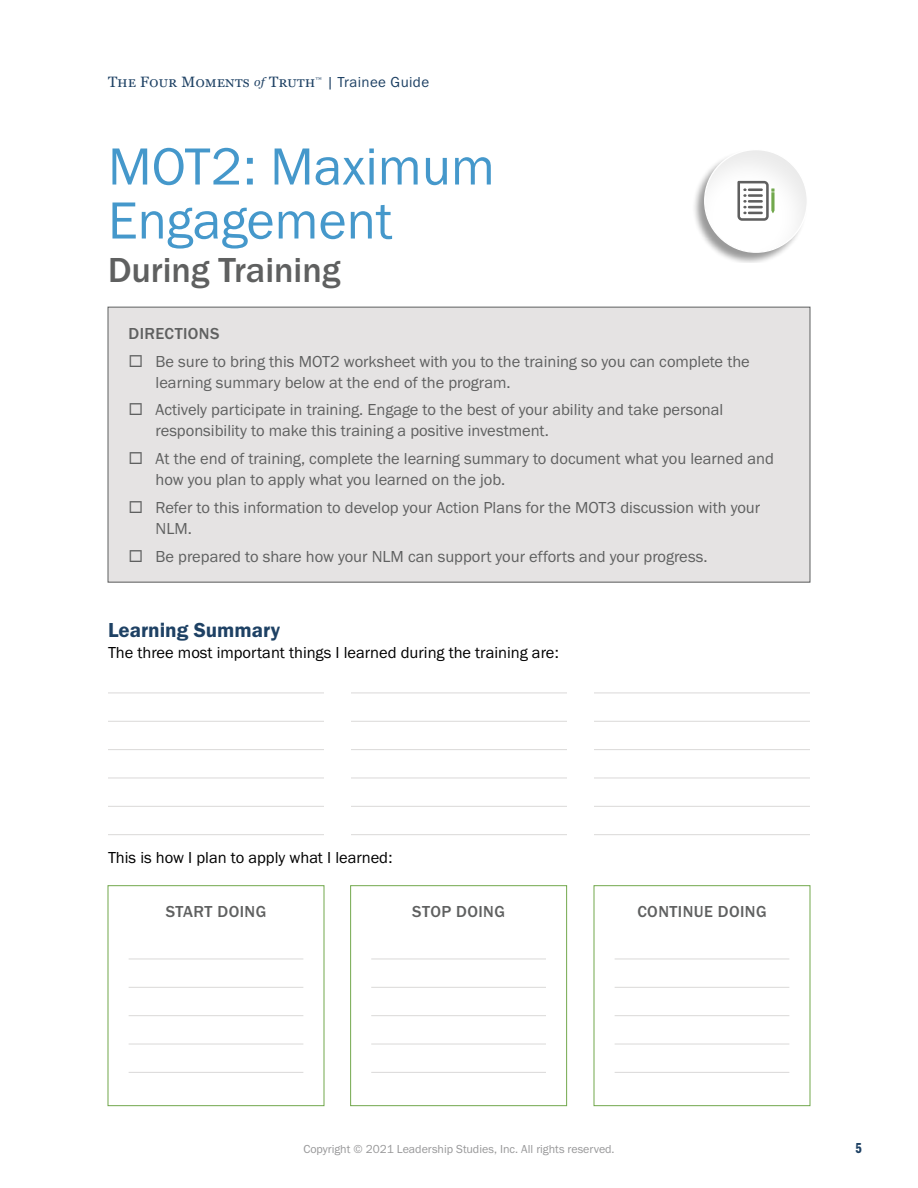
<style>
.page{position:relative;width:918px;height:1188px;background:#fff}
.page>*{position:absolute;margin:0;border:0;box-sizing:border-box;transform-origin:0 0}
.t1{font:54px/54px "Franklin Gothic URW Boo";color:#4598cb}
.t2{font:500 36px "Franklin Gothic URW";color:#5f6060}
.t3{font:21px "Franklin Gothic URW Dem";color:#1e4164}
.Checkbox_1{font:16.5px/21px "Franklin Gothic URW Boo";color:#5f6060}
.Body_Sans{font:16.5px "Franklin Gothic URW Boo";color:#000}
.Body_Sans-2{font:500 16.5px "Franklin Gothic URW";letter-spacing:.025em;color:#5f6060}
.t4{font:15px "Georgia Pro";letter-spacing:.025em;color:#1e4164}
.t5{font:15px "Franklin Gothic URW Boo";letter-spacing:.025em;color:#1e4164}
.t6{font:15px "Franklin Gothic URW Com Dem";color:#1e4164}
.t7{font:12px "Franklin Gothic URW Boo";color:#989899}
.t8{font:6.75px "Georgia Pro";color:#1e4164}
.s1{font-style:italic;font-size:12px}
</style>
<div class="page">
<div style="left:108px;top:307px;width:702px;height:275px;background:#e5e3e3"></div>
<div style="left:108px;top:307px;width:702px;height:276px;border:1px solid #5f6060"></div>
<hr style="left:108px;top:693px;width:216px;height:1px;background:#dad9d8">
<hr style="left:108px;top:721px;width:216px;height:1px;background:#dad9d8">
<hr style="left:108px;top:749px;width:216px;height:1px;background:#dad9d8">
<hr style="left:108px;top:778px;width:216px;height:1px;background:#dad9d8">
<hr style="left:108px;top:806px;width:216px;height:1px;background:#dad9d8">
<hr style="left:108px;top:834px;width:216px;height:1px;background:#dad9d8">
<hr style="left:351px;top:693px;width:216px;height:1px;background:#dad9d8">
<hr style="left:351px;top:721px;width:216px;height:1px;background:#dad9d8">
<hr style="left:351px;top:749px;width:216px;height:1px;background:#dad9d8">
<hr style="left:351px;top:778px;width:216px;height:1px;background:#dad9d8">
<hr style="left:351px;top:806px;width:216px;height:1px;background:#dad9d8">
<hr style="left:351px;top:834px;width:216px;height:1px;background:#dad9d8">
<hr style="left:594px;top:693px;width:216px;height:1px;background:#dad9d8">
<hr style="left:594px;top:721px;width:216px;height:1px;background:#dad9d8">
<hr style="left:594px;top:749px;width:216px;height:1px;background:#dad9d8">
<hr style="left:594px;top:778px;width:216px;height:1px;background:#dad9d8">
<hr style="left:594px;top:806px;width:216px;height:1px;background:#dad9d8">
<hr style="left:594px;top:834px;width:216px;height:1px;background:#dad9d8">
<hr style="left:129px;top:959px;width:174px;height:1px;background:#dad9d8">
<hr style="left:129px;top:987px;width:174px;height:1px;background:#dad9d8">
<hr style="left:129px;top:1015px;width:174px;height:1px;background:#dad9d8">
<hr style="left:129px;top:1044px;width:174px;height:1px;background:#dad9d8">
<hr style="left:129px;top:1072px;width:174px;height:1px;background:#dad9d8">
<div style="left:108px;top:885px;width:216px;height:221px;border:1px solid #72a84d"></div>
<hr style="left:371px;top:959px;width:175px;height:1px;background:#dad9d8">
<hr style="left:371px;top:987px;width:175px;height:1px;background:#dad9d8">
<hr style="left:371px;top:1015px;width:175px;height:1px;background:#dad9d8">
<hr style="left:371px;top:1044px;width:175px;height:1px;background:#dad9d8">
<hr style="left:371px;top:1072px;width:175px;height:1px;background:#dad9d8">
<div style="left:350px;top:885px;width:217px;height:221px;border:1px solid #72a84d"></div>
<hr style="left:615px;top:959px;width:174px;height:1px;background:#dad9d8">
<hr style="left:615px;top:987px;width:174px;height:1px;background:#dad9d8">
<hr style="left:615px;top:1015px;width:174px;height:1px;background:#dad9d8">
<hr style="left:615px;top:1044px;width:174px;height:1px;background:#dad9d8">
<hr style="left:615px;top:1072px;width:174px;height:1px;background:#dad9d8">
<div style="left:594px;top:885px;width:216px;height:221px;border:1px solid #72a84d"></div>
<div style="left:692px;top:150px;width:115px;height:113px;background:#000;opacity:.4"></div>
<div style="left:692px;top:148px;width:118px;height:111px;background:#000;opacity:.09"></div>
<svg style="left:737px;top:181px;width:38px;height:40px"></svg>
<p class="t4" style="left:108px;top:74px;width:209px">The Four Moments <span class="s1">of</span> Truth</p>
<p class="t8" style="left:316px;top:75px;width:8px">™</p>
<p class="t5" style="left:327px;top:73px;width:104px">| Trainee Guide</p>
<h1 class="t1" style="left:108px;top:139px;width:388px">MOT2: Maximum<br>Engagement</h1>
<h2 class="t2" style="left:108px;top:247px;width:234px">During Training</h2>
<p class="Body_Sans-2" style="left:129px;top:323px;width:92px">DIRECTIONS</p>
<p class="Checkbox_1" style="left:156px;top:350px;width:596px">Be sure to bring this MOT2 worksheet with you to the training so you can complete the learning summary below at the end of the program.</p>
<p class="Checkbox_1" style="left:156px;top:399px;width:569px">Actively participate in training. Engage to the best of your ability and take personal responsibility to make this training a positive investment.</p>
<p class="Checkbox_1" style="left:156px;top:448px;width:620px">At the end of training, complete the learning summary to document what you learned and how you plan to apply what you learned on the job.</p>
<p class="Checkbox_1" style="left:156px;top:496px;width:606px">Refer to this information to develop your Action Plans for the MOT3 discussion with your<br>NLM.</p>
<p class="Checkbox_1" style="left:156px;top:545px;width:554px">Be prepared to share how your NLM can support your efforts and your progress.</p>
<h4 class="t3" style="left:108px;top:617px;width:174px">Learning Summary</h4>
<p class="Body_Sans" style="left:108px;top:642px;width:452px">The three most important things I learned during the training are:</p>
<p class="Body_Sans" style="left:108px;top:847px;width:286px">This is how I plan to apply what I learned:</p>
<p class="Body_Sans-2" style="left:166px;top:902px;width:102px">START DOING</p>
<p class="Body_Sans-2" style="left:412px;top:902px;width:94px">STOP DOING</p>
<p class="Body_Sans-2" style="left:637px;top:902px;width:131px">CONTINUE DOING</p>
<p class="t7" style="left:303px;top:1141px;width:313px">Copyright © 2021 Leadership Studies, Inc. All rights reserved.</p>
<p class="t6" style="left:855px;top:1137px;width:8px">5</p>
</div>
